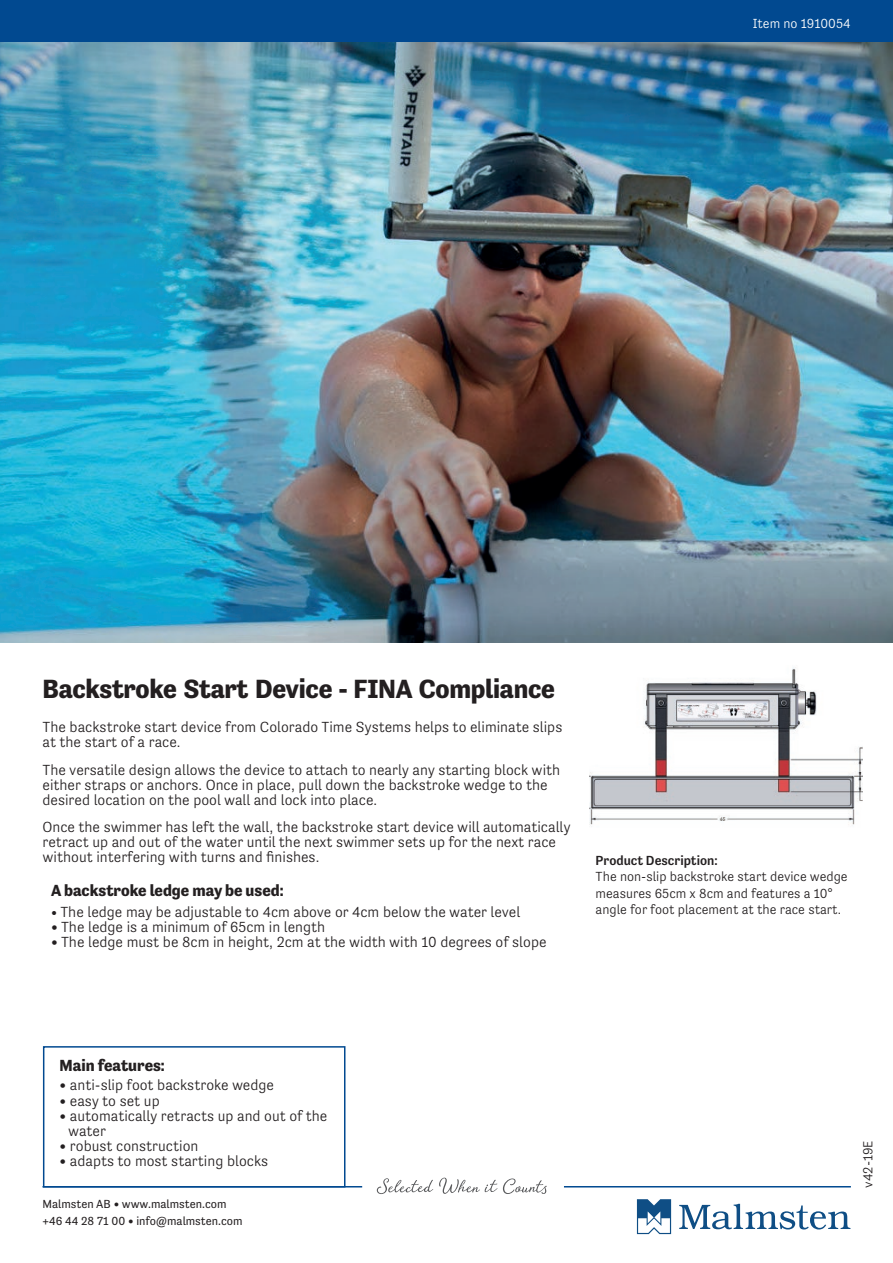
<style>
.page{position:relative;width:893px;height:1263px;background:#fff}
.page>*{position:absolute;margin:0;border:0;box-sizing:border-box;transform-origin:0 0}
.t1{font:700 27px "Tenso";letter-spacing:-.01em;color:#231f20}
.t2{font:700 16.5px "Tenso";color:#231f20}
.t3{font:300 15px/15px "Tenso";color:#231f20}
.t4{font:300 13.5px/16.5px "Tenso";color:#231f20}
.t5{font:500 13.5px "Tenso";color:#231f20}
.t6{font:300 13.5px "Tenso";color:#fff}
.t7{font:12px/16.5px "Tenso";color:#231f20}
.s1{font-size:13.5px}
</style>
<div class="page">
<hr style="left:43px;top:1186px;width:319px;height:1px;background:#014990">
<svg style="left:679px;top:1204px;width:171px;height:25px"></svg>
<svg style="left:637px;top:1199px;width:34px;height:35px"></svg>
<svg style="left:377px;top:1178px;width:56px;height:16px"></svg>
<svg style="left:439px;top:1178px;width:108px;height:16px"></svg>
<hr style="left:564px;top:1186px;width:287px;height:1px;background:#014990">
<div style="left:43px;top:1046px;width:302px;height:141px;border:2px solid #014990"></div>
<div style="left:0;top:0;width:893px;height:43px;background:#014990"></div>
<img style="left:0;top:43px;width:893px;height:599px">
<img style="left:590px;top:667px;width:272px;height:158px">
<p class="t6" style="left:753px;top:15px;width:99px">Item no 1910054</p>
<p class="t6" style="left:801px;top:15px;width:51px">20 1 02</p>
<h1 class="t1" style="left:43px;top:674px;width:514px">Backstroke Start Device - FINA Compliance</h1>
<p class="t3" style="left:43px;top:719px;width:521px">The backstroke start device from Colorado Time Systems helps to eliminate slips at the start of a race.</p>
<p class="t3" style="left:43px;top:762px;width:519px">The versatile design allows the device to attach to nearly any starting block with either straps or anchors. Once in place, pull down the backstroke wedge to the desired location on the pool wall and lock into place.</p>
<p class="t3" style="left:43px;top:820px;width:530px">Once the swimmer has left the wall, the backstroke start device will automatically retract up and out of the water until the next swimmer sets up for the next race without interfering with turns and finishes.</p>
<p class="t2" style="left:51px;top:881px;width:234px">A backstroke ledge may be used:</p>
<p class="t3" style="left:51px;top:904px;width:471px"><span class="s1">•</span> The ledge may be adjustable to 4cm above or 4cm below the water level</p>
<p class="t3" style="left:51px;top:919px;width:276px">• The ledge is a minimum of 65cm in length</p>
<p class="t3" style="left:51px;top:934px;width:497px">• The ledge must be 8cm in height, 2cm at the width with 10 degrees of slope</p>
<p class="t5" style="left:596px;top:852px;width:123px">Product Description:</p>
<p class="t4" style="left:596px;top:868px;width:254px">The non-slip backstroke start device wedge measures 65cm x 8cm and features a 10° angle for foot placement at the race start.</p>
<p class="t2" style="left:60px;top:1056px;width:107px">Main features:</p>
<p class="t3" style="left:60px;top:1078px;width:216px">• anti-slip foot backstroke wedge</p>
<p class="t3" style="left:60px;top:1093px;width:102px">• easy to set up</p>
<p class="t3" style="left:68px;top:1108px;width:261px;text-indent:-9px">• automatically retracts up and out of the water</p>
<p class="t3" style="left:60px;top:1138px;width:140px">• robust construction</p>
<p class="t3" style="left:60px;top:1153px;width:210px">• adapts to most starting blocks</p>
<p class="t7" style="left:43px;top:1196px;width:202px">Malmsten AB • www.malmsten.com +46 44 28 71 00 • info@malmsten.com</p>
<p class="t4" style="left:859px;top:1187px;width:48px;rotate:-90deg">v42-19E</p>
</div>
